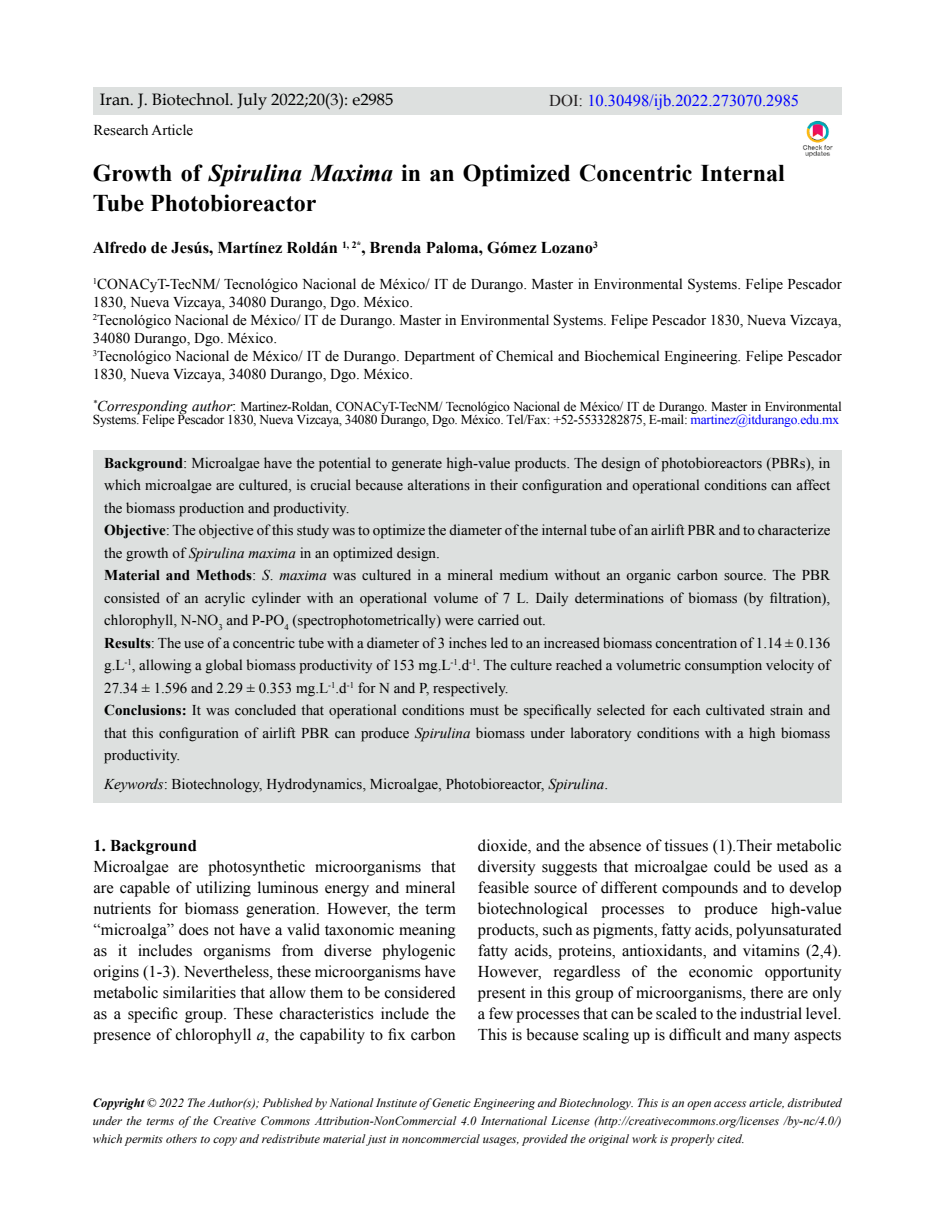
<style>
.page{position:relative;width:936px;height:1221px;background:#fff}
.page>*{position:absolute;margin:0;border:0;box-sizing:border-box;transform-origin:0 0}
.t1{font:700 24px/30px "Times New Roman";color:#000}
.List_Paragraph{font:16.5px/21px "Times New Roman";color:#000;text-align:justify}
.t2{font:700 16.5px "Times New Roman";color:#000}
.t3{font:16.5px "Book Antiqua";color:#000}
.Paragraph_MAS{font:16.5px "Times New Roman";color:#00f}
.Paragraph_MAS-2{font:15px/22.5px "Times New Roman";color:#000}
.t4{font:13.5px/13.5px "Times New Roman";letter-spacing:-.02em;color:#000}
.Paragraph_MAS-3{font:italic 12.45px/18px "Times New Roman";color:#000;text-align:justify}
.s1{color:#231f20}
.s2{font-style:italic}
.s3{font-style:italic;font-size:15px}
.s4{font-size:15px}
.s5{color:#00f}
.s6{font-weight:700}
</style>
<div class="page">
<div style="left:93px;top:450px;width:748px;height:353px;background:#dde0df"></div>
<img style="left:802px;top:120px;width:31px;height:37px">
<div style="left:93px;top:87px;width:748px;height:27px;background:#dde0df"></div>
<p class="t3" style="left:100px;top:88px;width:295px">Iran. J. Biotechnol. July 2022;20(3): e2985</p>
<p class="Paragraph_MAS" style="left:549px;top:90px;width:251px"><span class="s1">DOI:</span> 10.30498/ijb.2022.273070.2985</p>
<p class="Paragraph_MAS-2" style="left:94px;top:118px;width:101px">Research Article</p>
<p class="t1" style="left:93px;top:157px;width:693px">Growth of <span class="s2">Spirulina Maxima</span> in an Optimized Concentric Internal<br>Tube Photobioreactor</p>
<p class="t2" style="left:93px;top:236px;width:506px">Alfredo de Jesús, Martínez Roldán <sup>1,</sup> <sup>2*</sup>, Brenda Paloma, Gómez Lozano<sup>3</sup></p>
<p class="Paragraph_MAS-2" style="left:93px;top:275px;width:750px;line-height:18px"><sup>1</sup>CONACyT-TecNM/ Tecnológico Nacional de México/ IT de Durango. Master in Environmental Systems. Felipe Pescador<br>1830, Nueva Vizcaya, 34080 Durango, Dgo. México.</p>
<p class="Paragraph_MAS-2" style="left:93px;top:311px;width:750px;line-height:18px"><sup>2</sup>Tecnológico Nacional de México/ IT de Durango. Master in Environmental Systems. Felipe Pescador 1830, Nueva Vizcaya,<br>34080 Durango, Dgo. México.</p>
<p class="Paragraph_MAS-2" style="left:93px;top:347px;width:750px;line-height:18px"><sup>3</sup>Tecnológico Nacional de México/ IT de Durango. Department of Chemical and Biochemical Engineering. Felipe Pescador<br>1830, Nueva Vizcaya, 34080 Durango, Dgo. México.</p>
<p class="t4" style="left:93px;top:399px;width:750px"><sup>*</sup><span class="s3">Corresponding author</span><span class="s4">:</span> Martinez-Roldan, CONACyT-TecNM/ Tecnológico Nacional de México/ IT de Durango. Master in Environmental<br>Systems. Felipe Pescador 1830, Nueva Vizcaya, 34080 Durango, Dgo. México. Tel/Fax: +52-5533282875, E-mail: <span class="s5">martinez@itdurango.edu.mx</span></p>
<p class="Paragraph_MAS-2" style="left:104px;top:451px;width:727px;text-align:justify"><span class="s6">Background</span>: Microalgae have the potential to generate high-value products. The design of photobioreactors (PBRs), in which microalgae are cultured, is crucial because alterations in their configuration and operational conditions can affect the biomass production and productivity.</p>
<p class="Paragraph_MAS-2" style="left:104px;top:518px;width:727px"><span class="s6">Objective</span>: The objective of this study was to optimize the diameter of the internal tube of an airlift PBR and to characterize the growth of <span class="s2">Spirulina maxima</span> in an optimized design.</p>
<p class="Paragraph_MAS-2" style="left:104px;top:563px;width:727px;text-align:justify"><span class="s6">Material and Methods</span>: <span class="s2">S</span>. <span class="s2">maxima</span> was cultured in a mineral medium without an organic carbon source. The PBR consisted of an acrylic cylinder with an operational volume of 7 L. Daily determinations of biomass (by filtration), chlorophyll, N-NO<sub>3</sub> and P-PO<sub>4</sub> (spectrophotometrically) were carried out.</p>
<p class="Paragraph_MAS-2" style="left:104px;top:631px;width:727px;text-align:justify"><span class="s6">Results</span>: The use of a concentric tube with a diameter of 3 inches led to an increased biomass concentration of 1.14 ± 0.136 g.L<sup>-1</sup>, allowing a global biomass productivity of 153 mg.L<sup>-1</sup>.d<sup>-1</sup>. The culture reached a volumetric consumption velocity of 27.34 ± 1.596 and 2.29 ± 0.353 mg.L<sup>-1</sup>.d<sup>-1</sup> for N and P, respectively.</p>
<p class="Paragraph_MAS-2" style="left:104px;top:698px;width:727px;text-align:justify"><span class="s6">Conclusions:</span> It was concluded that operational conditions must be specifically selected for each cultivated strain and that this configuration of airlift PBR can produce <span class="s2">Spirulina</span> biomass under laboratory conditions with a high biomass productivity.</p>
<p class="Paragraph_MAS-2" style="left:104px;top:772px;width:505px"><span class="s2">Keywords</span>: Biotechnology, Hydrodynamics, Microalgae, Photobioreactor, <span class="s2">Spirulina</span>.</p>
<p class="t2" style="left:93px;top:833px;width:105px">1. Background</p>
<p class="List_Paragraph" style="left:93px;top:855px;width:364px">Microalgae are photosynthetic microorganisms that are capable of utilizing luminous energy and mineral nutrients for biomass generation. However, the term “microalga” does not have a valid taxonomic meaning as it includes organisms from diverse phylogenic origins (1-3). Nevertheless, these microorganisms have metabolic similarities that allow them to be considered as a specific group. These characteristics include the presence of chlorophyll <span class="s2">a</span>, the capability to fix carbon</p>
<p class="List_Paragraph" style="left:478px;top:834px;width:365px">dioxide, and the absence of tissues (1).Their metabolic diversity suggests that microalgae could be used as a feasible source of different compounds and to develop biotechnological processes to produce high-value products, such as pigments, fatty acids, polyunsaturated fatty acids, proteins, antioxidants, and vitamins (2,4).<br>However, regardless of the economic opportunity present in this group of microorganisms, there are only a few processes that can be scaled to the industrial level.<br>This is because scaling up is difficult and many aspects</p>
<p class="Paragraph_MAS-3" style="left:93px;top:1093px;width:750px"><span class="s6">Copyright</span> © 2022 The Author(s); Published by National Institute of Genetic Engineering and Biotechnology. This is an open access article, distributed under the terms of the Creative Commons Attribution-NonCommercial 4.0 International License (http://creativecommons.org/licenses /by-nc/4.0/) which permits others to copy and redistribute material just in noncommercial usages, provided the original work is properly cited.</p>
</div>
